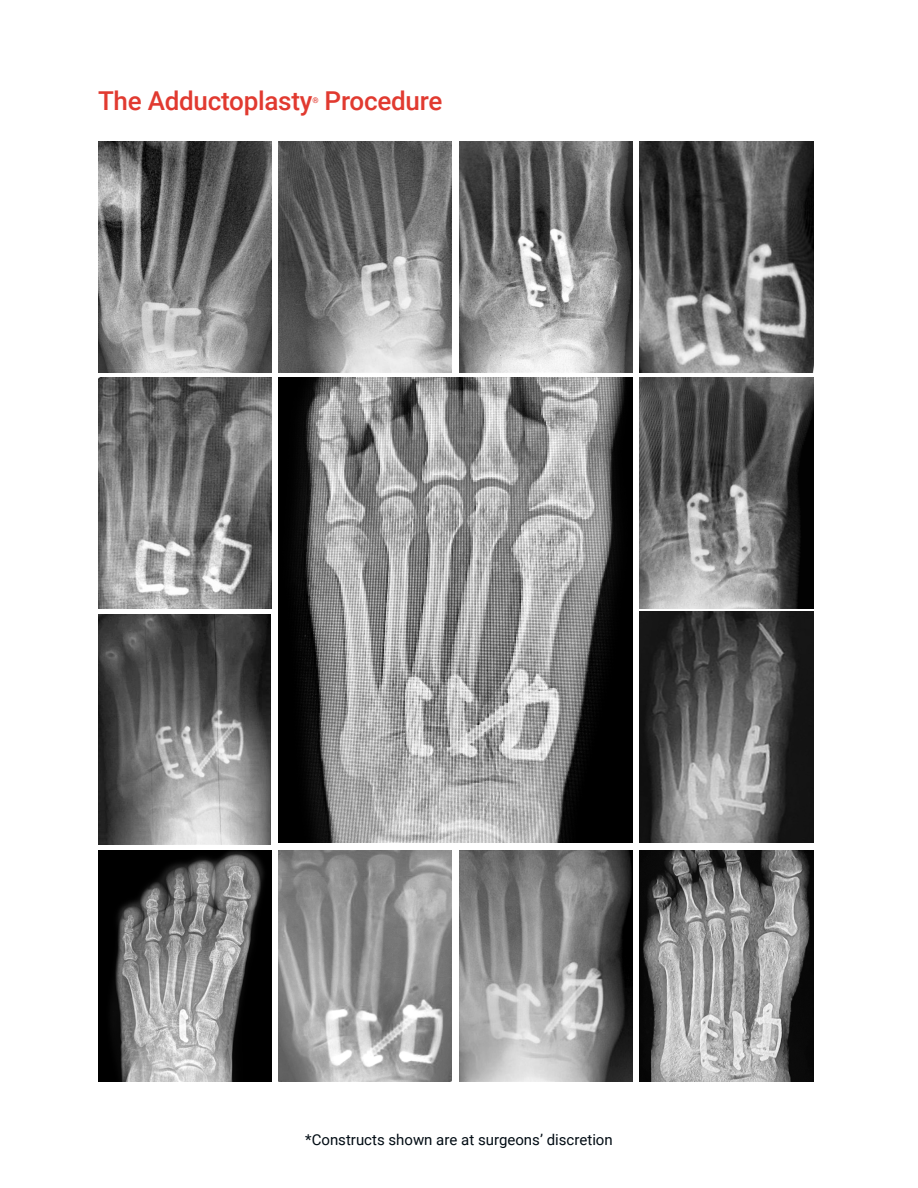
<style>
.page{position:relative;width:918px;height:1188px;background:#fff}
.page>*{position:absolute;margin:0;border:0;box-sizing:border-box;transform-origin:0 0}
.t1{font:500 26.1px "Roboto";letter-spacing:-.01em;color:#e13a30}
.t2{font:15px "Roboto";color:#010b13}
.t3{font:500 7.8px "Roboto";color:#e13a30}
</style>
<div class="page">
<img style="left:279px;top:142px;width:172px;height:230px">
<img style="left:459px;top:142px;width:174px;height:230px">
<img style="left:640px;top:142px;width:173px;height:230px">
<img style="left:99px;top:378px;width:172px;height:231px">
<img style="left:279px;top:378px;width:354px;height:464px">
<img style="left:640px;top:611px;width:173px;height:231px">
<img style="left:640px;top:378px;width:173px;height:231px">
<img style="left:98px;top:614px;width:173px;height:231px">
<img style="left:279px;top:850px;width:173px;height:231px">
<img style="left:459px;top:850px;width:174px;height:231px">
<img style="left:640px;top:850px;width:173px;height:231px">
<img style="left:98px;top:850px;width:173px;height:231px">
<img style="left:98px;top:142px;width:173px;height:230px">
<p class="t1" style="left:98px;top:83px;width:216px">The Adductoplasty</p>
<p class="t3" style="left:312px;top:95px;width:8px">®</p>
<p class="t1" style="left:325px;top:83px;width:119px">Procedure</p>
<p class="t2" style="left:305px;top:1129px;width:309px">*Constructs shown are at surgeons’ discretion</p>
</div>
